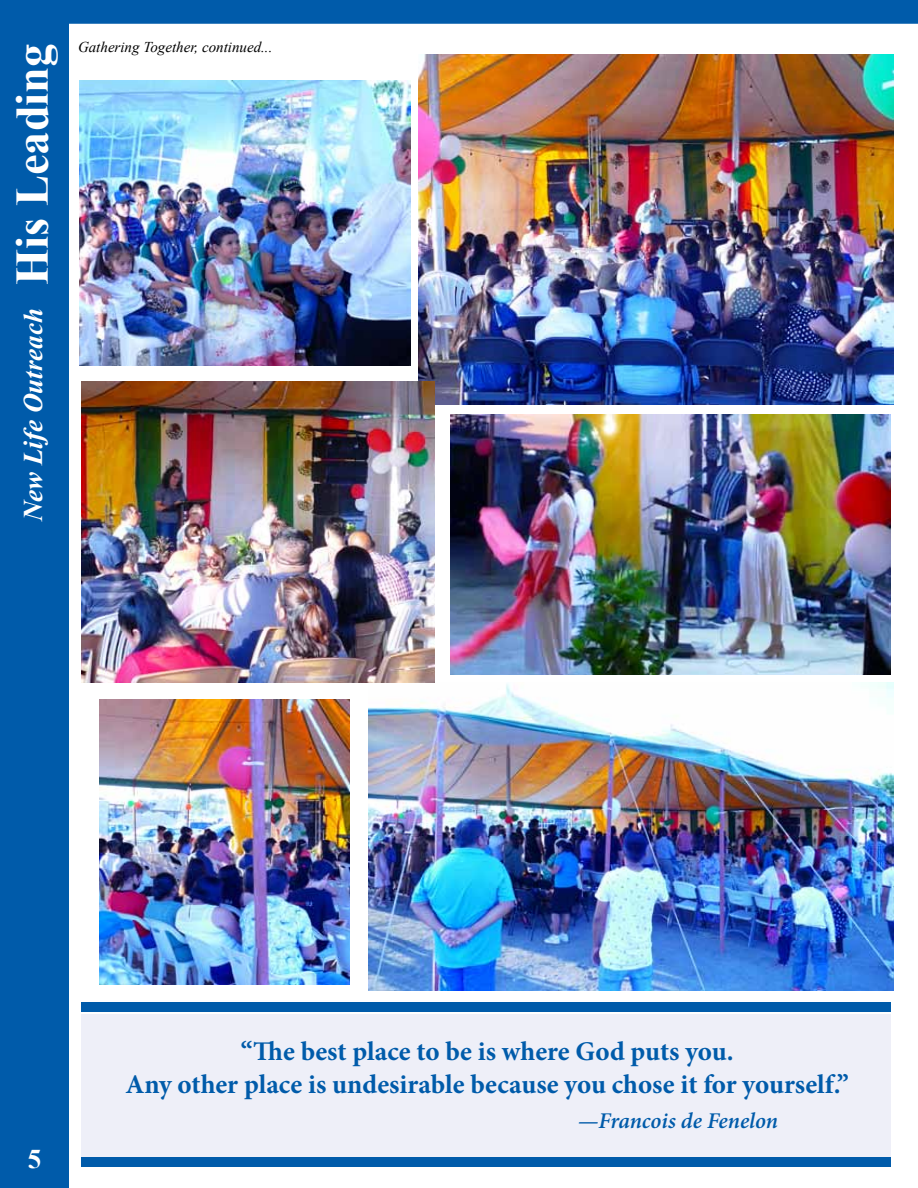
<style>
.page{position:relative;width:918px;height:1188px;background:#fff}
.page>*{position:absolute;margin:0;border:0;box-sizing:border-box;transform-origin:0 0}
.t1{font:700 46.5px "Times New Roman";color:#fff}
.t2{font:700 27px/32.4px "Minion Pro";color:#005baa;text-align:center}
.t3{font:italic 700 27px "Times New Roman";color:#fff}
.t4{font:700 27px "Times New Roman";color:#fff}
.t5{font:italic 600 22.5px "Minion Pro";letter-spacing:-.005em;color:#005baa}
.t6{font:italic 15px "Times New Roman";color:#000}
</style>
<div class="page">
<img style="left:368px;top:682px;width:525px;height:309px">
<div style="left:81px;top:1014px;width:810px;height:143px;background:#eeeff8"></div>
<div style="left:1px;top:1px;width:67px;height:1186px;background:#005baa"></div>
<div style="left:0;top:0;width:69px;height:1188px;border:2px solid #005baa"></div>
<div style="left:1px;top:1px;width:916px;height:22px;background:#005baa"></div>
<div style="left:0;top:0;width:918px;height:24px;border:2px solid #005baa"></div>
<div style="left:81px;top:1002px;width:810px;height:9px;background:#005baa"></div>
<div style="left:81px;top:1157px;width:810px;height:10px;background:#005baa"></div>
<img style="left:80px;top:81px;width:330px;height:285px">
<img style="left:418px;top:54px;width:475px;height:350px">
<img style="left:450px;top:415px;width:440px;height:259px">
<img style="left:81px;top:382px;width:353px;height:300px">
<img style="left:100px;top:699px;width:249px;height:285px">
<h1 class="t1" style="left:-1px;top:285px;width:243px;rotate:-90deg">His Leading</h1>
<p class="t3" style="left:14px;top:521px;width:214px;rotate:-90deg">New Life Outreach</p>
<p class="t6" style="left:78px;top:37px;width:196px">Gathering Together, continued...</p>
<p class="t4" style="left:28px;top:1139px;width:15px">5</p>
<p class="t2" style="left:125px;top:1035px;width:725px">“The best place to be is where God puts you.<br>Any other place is undesirable because you chose it for yourself.”</p>
<p class="t5" style="left:578px;top:1105px;width:202px">—Francois de Fenelon</p>
</div>
